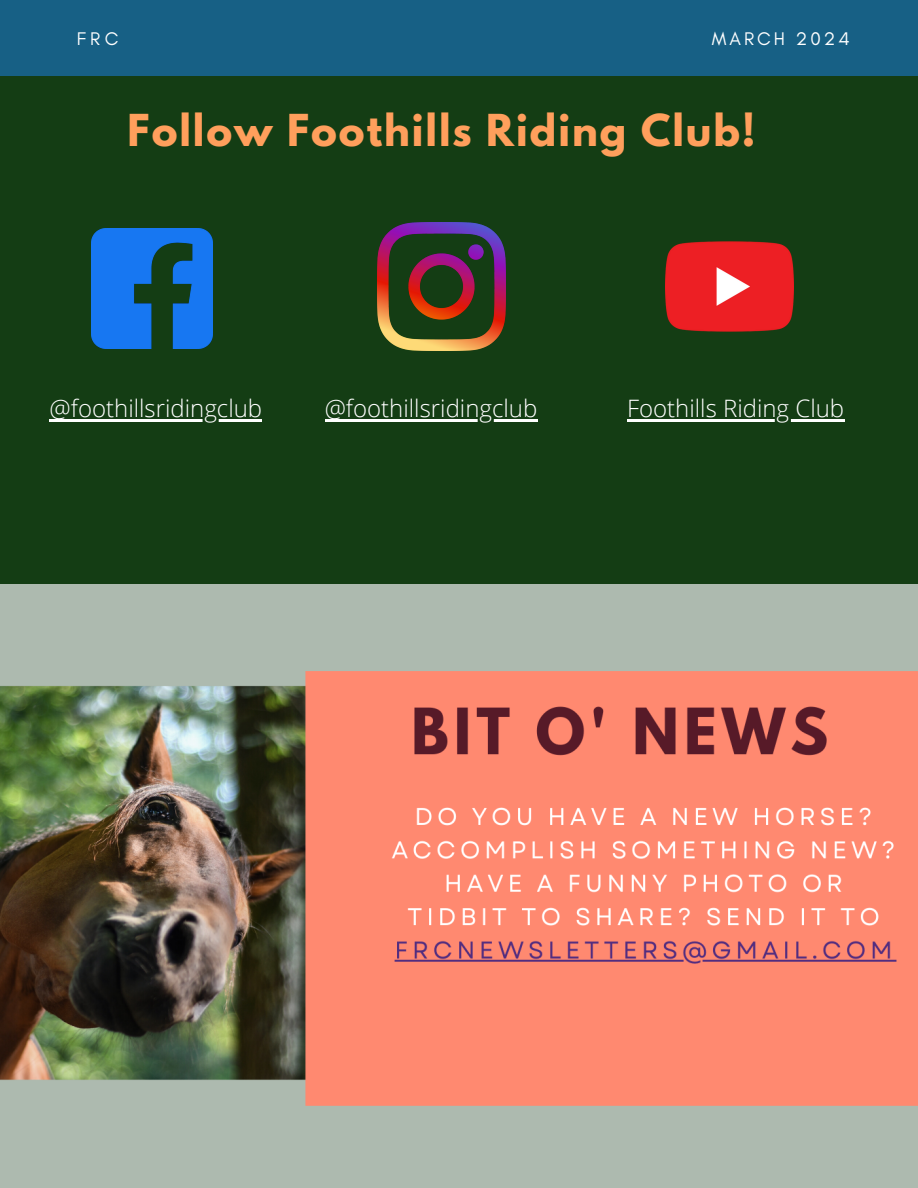
<style>
.page{position:relative;width:918px;height:1188px;background:#fff}
.page>*{position:absolute;margin:0;border:0;box-sizing:border-box;transform-origin:0 0}
.t1{font:700 39px "League Spartan";letter-spacing:.05em;color:#ff9f5c}
.t2{font:300 24px "Open Sans";color:#fff}
.t3{font:18.6px "Glacial Indifference";letter-spacing:.16em;color:#fff}
</style>
<div class="page">
<div style="left:0;top:122px;width:918px;height:473px;background:#143d14"></div>
<div style="left:0;top:0;width:918px;height:80px;background:#176085"></div>
<div style="left:0;top:76px;width:918px;height:396px;background:#143d14"></div>
<img style="left:92px;top:229px;width:120px;height:120px">
<img style="left:378px;top:223px;width:128px;height:128px">
<img style="left:665px;top:241px;width:128px;height:91px">
<hr style="left:50px;top:419px;width:212px;height:2px;background:#fff">
<hr style="left:325px;top:419px;width:212px;height:2px;background:#fff">
<hr style="left:627px;top:419px;width:217px;height:2px;background:#fff">
<img style="left:0;top:584px;width:918px;height:604px">
<p class="t3" style="left:77px;top:27px;width:43px">FRC</p>
<p class="t3" style="left:712px;top:28px;width:139px">MARCH 2024</p>
<h1 class="t1" style="left:128px;top:111px;width:629px">Follow Foothills Riding Club!</h1>
<p class="t2" style="left:50px;top:391px;width:214px">@foothillsridingclub</p>
<p class="t2" style="left:325px;top:391px;width:214px">@foothillsridingclub</p>
<p class="t2" style="left:627px;top:391px;width:219px">Foothills Riding Club</p>
</div>
